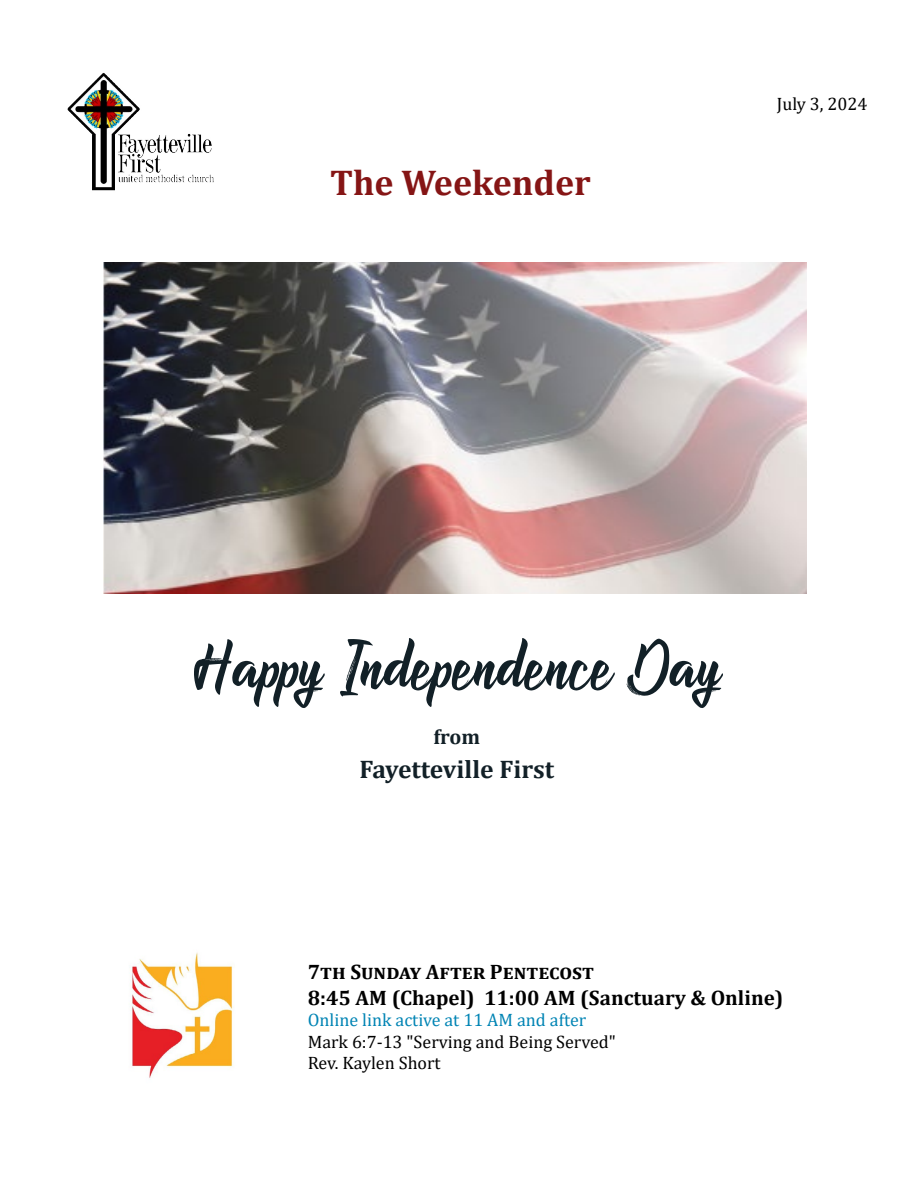
<style>
.page{position:relative;width:918px;height:1188px;background:#fff}
.page>*{position:absolute;margin:0;border:0;box-sizing:border-box;transform-origin:0 0}
.t1{font:60px "Atlantis the lost City";color:#122027}
.t2{font:700 36px "Cambria";color:#851515}
.t3{font:700 25.5px "Cambria";color:#122027}
.t4{font:700 21px/25.2px "Cambria";color:#000}
.t5{font:700 21px "Cambria";color:#122027}
.t6{font:18px/21.6px "Cambria";color:#000}
.t7{font:18px "Cambria";color:#0084b4}
</style>
<div class="page">
<img style="left:67px;top:72px;width:147px;height:119px">
<img style="left:132px;top:952px;width:101px;height:126px">
<img style="left:104px;top:262px;width:703px;height:332px">
<h2 class="t2" style="left:330px;top:157px;width:262px">The Weekender</h2>
<p class="t6" style="left:777px;top:93px;width:92px">July 3, 2024</p>
<h1 class="t1" style="left:192px;top:624px;width:531px">Happy Independence Day</h1>
<p class="t5" style="left:433px;top:722px;width:48px">from</p>
<p class="t3" style="left:359px;top:751px;width:196px">Fayetteville First</p>
<p class="t4" style="left:308px;top:959px;width:477px">7th Sunday After Pentecost<br>8:45 AM (Chapel) 11:00 AM (Sanctuary &amp; Online)</p>
<p class="t7" style="left:308px;top:1009px;width:280px">Online link active at 11 AM and after</p>
<p class="t6" style="left:308px;top:1031px;width:310px">Mark 6:7-13 "Serving and Being Served"<br>Rev. Kaylen Short</p>
</div>
